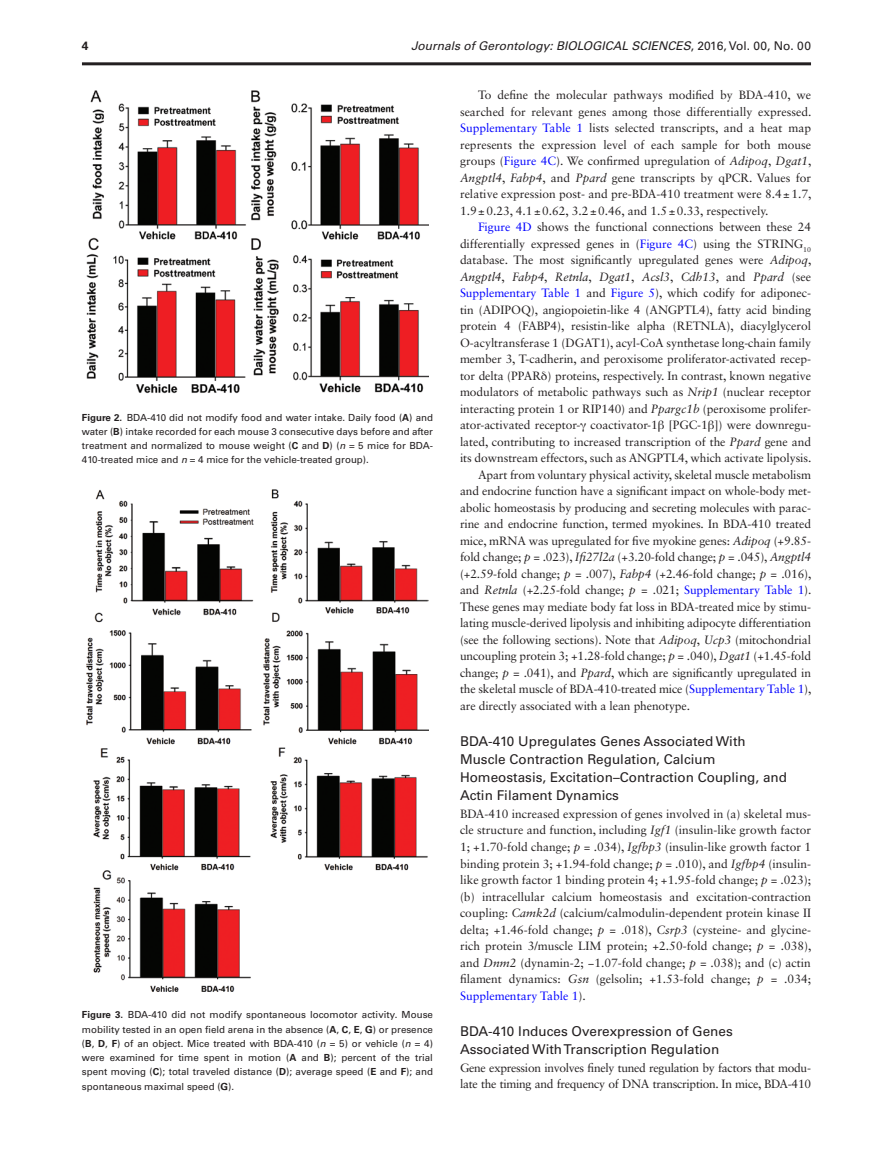
<style>
.page{position:relative;width:893px;height:1174px;background:#fff}
.page>*{position:absolute;margin:0;border:0;box-sizing:border-box;transform-origin:0 0}
.t1{font:13.5px/18px "Univers LT Std";color:#231f20}
.t2{font:12px/16.5px "Sabon LT Std";letter-spacing:-.005em;color:#231f20;text-align:justify}
.t3{font:12px/16.5px "Sabon LT Std";letter-spacing:-.025em;color:#231f20}
.t4{font:italic 12px "Univers LT Std";color:#231f20}
.t5{font:italic 12px "Sabon LT Std";letter-spacing:-.005em;color:#231f20}
.t6{font:700 12px "Univers LT Std";color:#231f20}
.t7{font:9.75px/14.2px "Univers LT Std";color:#231f20;text-align:justify}
.s1{font-style:normal}
.s2{font-weight:700}
.s3{font-style:italic}
.s4{color:#00f}
.s5{font-family:"Gandhari Unicode"}
</style>
<div class="page">
<img style="left:86px;top:90px;width:343px;height:304px">
<img style="left:86px;top:490px;width:342px;height:501px">
<hr style="left:82px;top:62px;width:729px;height:3px;background:#231f20">
<p class="t6" style="left:82px;top:39px;width:8px">4</p>
<p class="t4" style="left:411px;top:39px;width:401px">Journals of Gerontology: BIOLOGICAL SCIENCES<span class="s1">, 2016, Vol. 00, No. 00</span></p>
<p class="t7" style="left:82px;top:410px;width:353px"><span class="s2">Figure 2.</span> BDA-410 did not modify food and water intake. Daily food (<span class="s2">A</span>) and water (<span class="s2">B</span>) intake recorded for each mouse 3 consecutive days before and after treatment and normalized to mouse weight (<span class="s2">C</span> and <span class="s2">D</span>) (<span class="s3">n</span> = 5 mice for BDA-410-treated mice and <span class="s3">n</span> = 4 mice for the vehicle-treated group).</p>
<p class="t7" style="left:82px;top:1007px;width:353px"><span class="s2">Figure 3.</span> BDA-410 did not modify spontaneous locomotor activity. Mouse mobility tested in an open field arena in the absence (<span class="s2">A</span>, <span class="s2">C</span>, <span class="s2">E</span>, <span class="s2">G</span>) or presence (<span class="s2">B</span>, <span class="s2">D</span>, <span class="s2">F</span>) of an object. Mice treated with BDA-410 (<span class="s3">n</span> = 5) or vehicle (<span class="s3">n</span> = 4) were examined for time spent in motion (<span class="s2">A</span> and <span class="s2">B</span>); percent of the trial spent moving (<span class="s2">C</span>); total traveled distance (<span class="s2">D</span>); average speed (<span class="s2">E</span> and <span class="s2">F</span>); and spontaneous maximal speed (<span class="s2">G</span>).</p>
<p class="t2" style="left:460px;top:87px;width:353px;text-indent:18px">To define the molecular pathways modified by BDA-410, we searched for relevant genes among those differentially expressed.<br><span class="s4">Supplementary Table 1</span> lists selected transcripts, and a heat map represents the expression level of each sample for both mouse groups (<span class="s4">Figure 4C</span>). We confirmed upregulation of <span class="s3">Adipoq</span>, <span class="s3">Dgat1</span>, <span class="s3">Angptl4</span>, <span class="s3">Fabp4</span>, and <span class="s3">Ppard</span> gene transcripts by qPCR. Values for relative expression post- and pre-BDA-410 treatment were 8.4±1.7, 1.9±0.23, 4.1±0.62, 3.2±0.46, and 1.5±0.33, respectively.</p>
<p class="t2" style="left:478px;top:219px;width:335px"><span class="s4">Figure 4D</span> shows the functional connections between these 24</p>
<p class="t2" style="left:460px;top:235px;width:352px">differentially expressed genes in (<span class="s4">Figure 4C</span>) using the STRING<sub>10</sub></p>
<p class="t2" style="left:460px;top:252px;width:353px">database. The most significantly upregulated genes were <span class="s3">Adipoq</span>,</p>
<p class="t5" style="left:460px;top:270px;width:353px">Angptl4<span class="s1">,</span> Fabp4<span class="s1">,</span> Retnla<span class="s1">,</span> Dgat1<span class="s1">,</span> Acsl3<span class="s1">,</span> Cdh13<span class="s1">, and</span> Ppard <span class="s1">(see</span></p>
<p class="t2" style="left:460px;top:285px;width:353px"><span class="s4">Supplementary Table 1</span> and <span class="s4">Figure 5</span>), which codify for adiponec-</p>
<p class="t2" style="left:460px;top:301px;width:353px">tin (ADIPOQ), angiopoietin-like 4 (ANGPTL4), fatty acid binding</p>
<p class="t2" style="left:460px;top:318px;width:353px">protein 4 (FABP4), resistin-like alpha (RETNLA), diacylglycerol</p>
<p class="t2" style="left:460px;top:334px;width:352px">O-acyltransferase 1 (DGAT1), acyl-CoA synthetase long-chain family</p>
<p class="t2" style="left:460px;top:351px;width:353px">member 3, T-cadherin, and peroxisome proliferator-activated recep-</p>
<p class="t2" style="left:460px;top:367px;width:353px">tor delta (PPAR<span class="s5">δ</span>) proteins, respectively. In contrast, known negative</p>
<p class="t2" style="left:460px;top:384px;width:352px">modulators of metabolic pathways such as <span class="s3">Nrip1</span> (nuclear receptor</p>
<p class="t2" style="left:460px;top:400px;width:352px">interacting protein 1 or RIP140) and <span class="s3">Ppargc1b</span> (peroxisome prolifer-</p>
<p class="t2" style="left:460px;top:417px;width:352px">ator-activated receptor-<span class="s5">γ</span> coactivator-1<span class="s5">β</span> [PGC-1<span class="s5">β</span>]) were downregu-</p>
<p class="t2" style="left:460px;top:433px;width:352px">lated, contributing to increased transcription of the <span class="s3">Ppard</span> gene and</p>
<p class="t2" style="left:460px;top:450px;width:353px">its downstream effectors, such as ANGPTL4, which activate lipolysis.</p>
<p class="t2" style="left:478px;top:466px;width:335px">Apart from voluntary physical activity, skeletal muscle metabolism</p>
<p class="t2" style="left:460px;top:483px;width:353px">and endocrine function have a significant impact on whole-body met-</p>
<p class="t2" style="left:460px;top:499px;width:352px">abolic homeostasis by producing and secreting molecules with parac-</p>
<p class="t2" style="left:460px;top:516px;width:353px">rine and endocrine function, termed myokines. In BDA-410 treated</p>
<p class="t2" style="left:460px;top:532px;width:352px">mice, mRNA was upregulated for five myokine genes: <span class="s3">Adipoq</span> (+9.85-</p>
<p class="t2" style="left:460px;top:549px;width:352px">fold change; <span class="s3">p</span> = .023), <span class="s3">Ifi27l2a</span> (+3.20-fold change; <span class="s3">p</span> = .045), <span class="s3">Angptl4</span></p>
<p class="t2" style="left:460px;top:565px;width:353px">(+2.59-fold change; <span class="s3">p</span> = .007), <span class="s3">Fabp4</span> (+2.46-fold change; <span class="s3">p</span> = .016),</p>
<p class="t2" style="left:460px;top:582px;width:353px">and <span class="s3">Retnla</span> (+2.25-fold change; <span class="s3">p</span> = .021; <span class="s4">Supplementary Table 1</span>).</p>
<p class="t2" style="left:460px;top:598px;width:353px">These genes may mediate body fat loss in BDA-treated mice by stimu-</p>
<p class="t2" style="left:460px;top:615px;width:353px">lating muscle-derived lipolysis and inhibiting adipocyte differentiation</p>
<p class="t2" style="left:460px;top:631px;width:352px">(see the following sections). Note that <span class="s3">Adipoq</span>, <span class="s3">Ucp3</span> (mitochondrial</p>
<p class="t2" style="left:460px;top:648px;width:352px">uncoupling protein 3; +1.28-fold change; <span class="s3">p</span> = .040), <span class="s3">Dgat1</span> (+1.45-fold</p>
<p class="t2" style="left:460px;top:664px;width:353px">change; <span class="s3">p</span> = .041), and <span class="s3">Ppard</span>, which are significantly upregulated in</p>
<p class="t2" style="left:460px;top:681px;width:353px">the skeletal muscle of BDA-410-treated mice (<span class="s4">Supplementary Table 1</span>),</p>
<p class="t2" style="left:460px;top:697px;width:231px">are directly associated with a lean phenotype.</p>
<p class="t1" style="left:460px;top:732px;width:329px">BDA-410 Upregulates Genes Associated With Muscle Contraction Regulation, Calcium Homeostasis, Excitation–Contraction Coupling, and Actin Filament Dynamics</p>
<p class="t2" style="left:460px;top:805px;width:353px">BDA-410 increased expression of genes involved in (a) skeletal mus&shy;cle structure and function, including <span class="s3">Igf1</span> (insulin-like growth factor 1; +1.70-fold change; <span class="s3">p</span> = .034), <span class="s3">Igfbp3</span> (insulin-like growth factor 1 binding protein 3; +1.94-fold change; <span class="s3">p</span> = .010), and <span class="s3">Igfbp4</span> (insulin&shy;like growth factor 1 binding protein 4; +1.95-fold change; <span class="s3">p</span> = .023); (b) intracellular calcium homeostasis and excitation-contraction coupling: <span class="s3">Camk2d</span> (calcium/calmodulin-dependent protein kinase II delta; +1.46-fold change; <span class="s3">p</span> = .018), <span class="s3">Csrp3</span> (cysteine- and glycine&shy;rich protein 3/muscle LIM protein; +2.50-fold change; <span class="s3">p</span> = .038), and <span class="s3">Dnm2</span> (dynamin-2; −1.07-fold change; <span class="s3">p</span> = .038); and (c) actin filament dynamics: <span class="s3">Gsn</span> (gelsolin; +1.53-fold change; <span class="s3">p</span> = .034; <span class="s4">Supplementary Table 1</span>).</p>
<p class="t1" style="left:460px;top:1021px;width:274px">BDA-410 Induces Overexpression of Genes<br>Associated With Transcription Regulation</p>
<p class="t3" style="left:460px;top:1059px;width:353px">Gene expression involves finely tuned regulation by factors that modu&shy;late the timing and frequency of DNA transcription. In mice, BDA-410</p>
</div>
